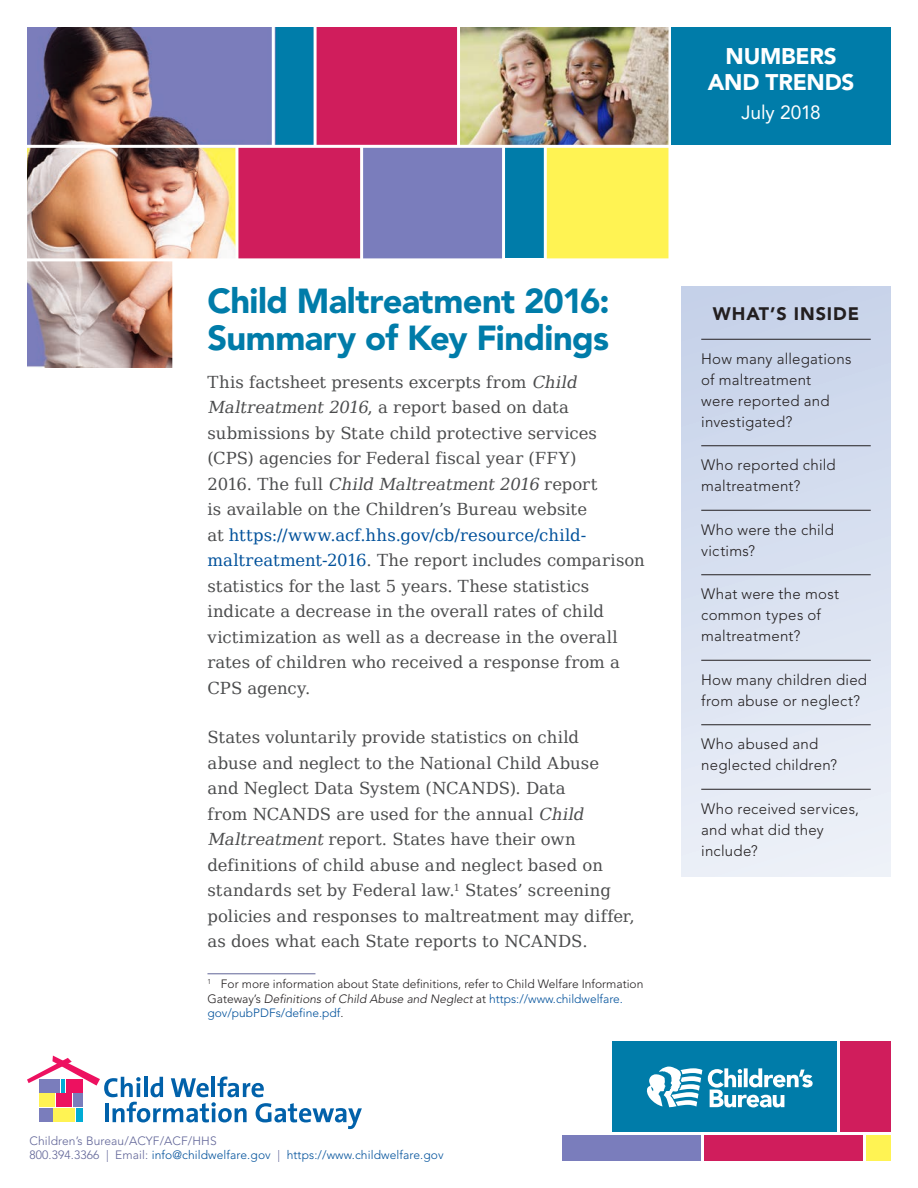
<style>
.page{position:relative;width:918px;height:1188px;background:#fff}
.page>*{position:absolute;margin:0;border:0;box-sizing:border-box;transform-origin:0 0}
.t1{font:900 34.5px/37.5px "Avenir";letter-spacing:-.02em;color:#007ca9}
.t2{font:900 22.5px/25.5px "Avenir";letter-spacing:-.01em;color:#fff;text-align:center}
.t3{font:19.05px "Avenir";letter-spacing:-.005em;color:#fff}
.t4{font:900 18px "Avenir";letter-spacing:.05em;color:#231f20}
.t5{font:16.5px/25.5px "DejaVu Serif";color:#4b4c4d}
.t6{font:300 15px/21px "Avenir";letter-spacing:.015em;color:#231f20}
.t7{font:300 12px/14.4px "Avenir";color:#231f20}
.t8{font:300 12px/13.5px "Avenir";letter-spacing:.01em;color:#606497}
.s1{font-style:italic}
.s2{color:#01519b}
</style>
<div class="page">
<div style="left:612px;top:1041px;width:225px;height:91px;background:#007ca9"></div>
<div style="left:562px;top:1135px;width:139px;height:26px;background:#7a7dbc"></div>
<div style="left:704px;top:1135px;width:160px;height:26px;background:#d01d5c"></div>
<div style="left:866px;top:1135px;width:25px;height:26px;background:#fff353"></div>
<div style="left:840px;top:1041px;width:51px;height:91px;background:#d01d5c"></div>
<img style="left:27px;top:27px;width:864px;height:341px">
<div style="left:671px;top:27px;width:220px;height:117px;background:#007ca9"></div>
<div style="left:175px;top:260px;width:493px;height:115px;background:#fff"></div>
<hr style="left:863px;top:1134px;width:3px;height:27px;background:#fff">
<hr style="left:207px;top:973px;width:108px;height:1px;background:#606497">
<div style="left:681px;top:286px;width:210px;height:590px;background:linear-gradient(to bottom,#c5d1e8,#ecf0f8)"></div>
<hr style="left:701px;top:339px;width:170px;height:1px;background:#231f20">
<hr style="left:701px;top:445px;width:170px;height:1px;background:#231f20">
<hr style="left:701px;top:510px;width:170px;height:1px;background:#231f20">
<hr style="left:701px;top:574px;width:170px;height:1px;background:#231f20">
<hr style="left:701px;top:660px;width:170px;height:1px;background:#231f20">
<hr style="left:701px;top:724px;width:170px;height:1px;background:#231f20">
<hr style="left:701px;top:789px;width:170px;height:1px;background:#231f20">
<svg style="left:646px;top:1066px;width:56px;height:41px"></svg>
<svg style="left:708px;top:1068px;width:105px;height:39px"></svg>
<svg style="left:27px;top:1056px;width:335px;height:73px"></svg>
<p class="t2" style="left:708px;top:44px;width:148px">NUMBERS<br>AND TRENDS</p>
<p class="t3" style="left:741px;top:102px;width:81px">July 2018</p>
<h1 class="t1" style="left:207px;top:282px;width:404px">Child Maltreatment 2016:<br>Summary of Key Findings</h1>
<p class="t5" style="left:207px;top:368px;width:439px">This factsheet presents excerpts from <span class="s1">Child Maltreatment2016</span>, a r e p o r t b a s e d o n d at a submissions by State child protective services (CPS) agencies for Federal fiscal year (FFY)<br>2 0 1 6 . T h e fu l l <span class="s1">Child Maltreatment2016</span> r e p o r t<br>is available on the Children’s Bureau website<br>at <span class="s2">https://www.acf.hhs.gov/cb/resource/child&shy;maltreatment-2016</span>. The report includes comparison statistics for the last 5 years. These statistics indicate a decrease in the overall rates of child victimization as well as a decrease in the overall rates of children who received a response from a CPS agency.</p>
<p class="t5" style="left:207px;top:723px;width:429px">States voluntarily provide statistics on child<br>abuse and neglect to the National Child Abuse<br>and Neglect Data System (NCANDS). Data<br>from NCANDS are used for the annual <span class="s1">Child Maltreatment</span>report. States have their own definitions of child abuse and neglect based on standards set by Federal law.<sup>1</sup> States’ screening policies and responses to maltreatment may differ, as does what each State reports to NCANDS.</p>
<p class="t7" style="left:207px;top:977px;width:437px"><sup>1</sup> For more information about State definitions, refer to Child Welfare Information<br>Gateway’s <span class="s1">Definitions of Child Abuse and Neglect</span> at <span class="s2">https://www.childwelfare. gov/pubPDFs/define.pdf</span>.</p>
<p class="t8" style="left:29px;top:1134px;width:416px">Children’s Bureau/ACYF/ACF/HHS<br>800.394.3366 | Email: <span class="s2">info@childwelfare.gov</span> | <span class="s2">https://www.childwelfare.gov</span></p>
<h2 class="t4" style="left:713px;top:303px;width:148px">WHAT’S INSIDE</h2>
<p class="t6" style="left:701px;top:348px;width:152px">How many allegations of maltreatment<br>were reported and investigated?</p>
<p class="t6" style="left:701px;top:455px;width:136px">Who reported child maltreatment?</p>
<p class="t6" style="left:701px;top:519px;width:134px">Who were the child victims?</p>
<p class="t6" style="left:701px;top:584px;width:139px">What were the most common types of maltreatment?</p>
<p class="t6" style="left:701px;top:669px;width:167px">How many children died from abuse or neglect?</p>
<p class="t6" style="left:701px;top:734px;width:137px">Who abused and neglected children?</p>
<p class="t6" style="left:701px;top:798px;width:159px">Who received services, and what did they include?</p>
</div>
